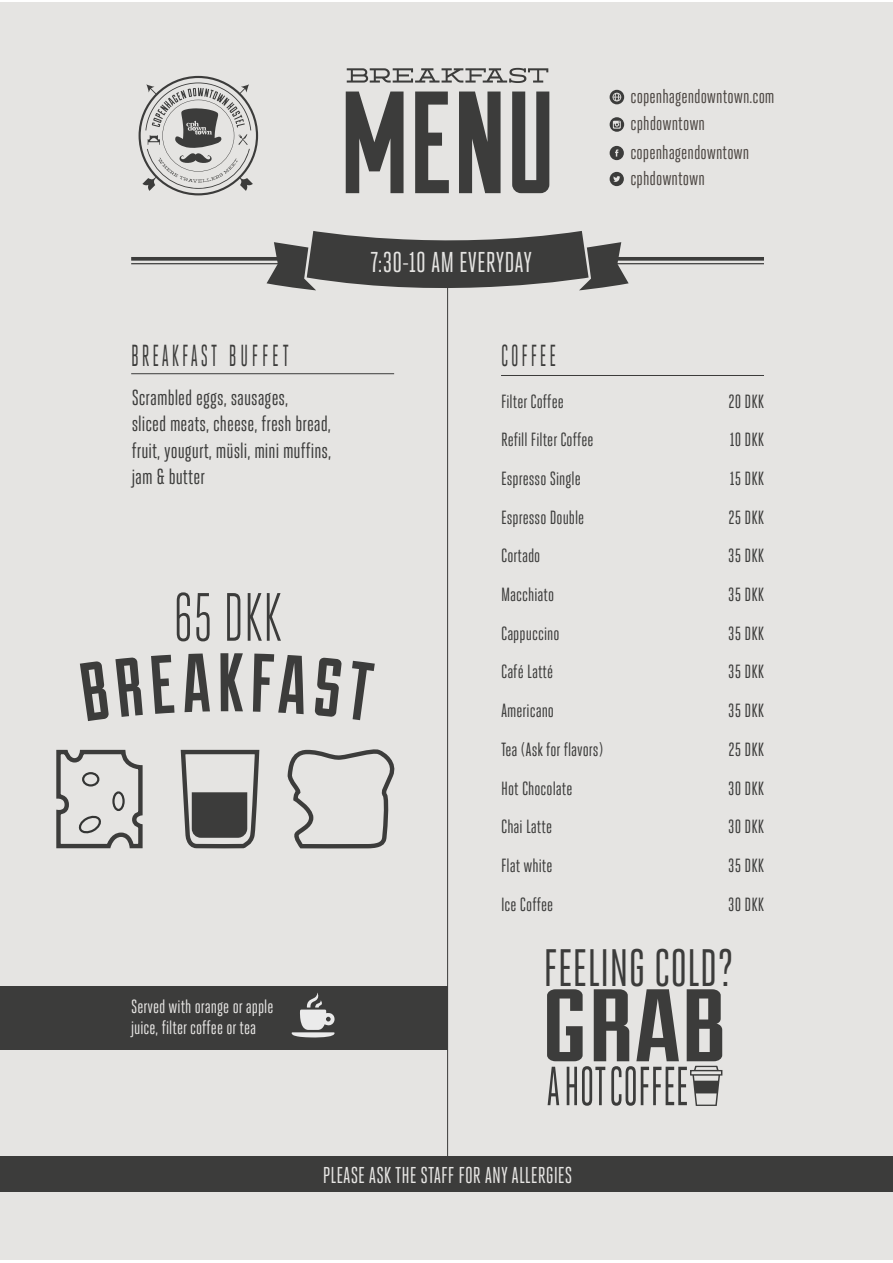
<style>
.page{position:relative;width:893px;height:1263px;background:#fff}
.page>*{position:absolute;margin:0;border:0;box-sizing:border-box;transform-origin:0 0}
.t1{font:102.9px "Duke Fill";color:#3c3c3b;scale:1.35 1}
.t2{font:68.1px "Heroic Condensed";color:#3c3c3b;scale:.86 1}
.t3{font:52.65px "Heroic Condensed";color:#3c3c3b;scale:.94 1}
.t4{font:30.45px "Heroic Condensed";letter-spacing:.13em;color:#3c3c3b;scale:.72 1}
.t5{font:28.65px "Heroic Condensed";color:#e5e4e2}
.t6{font:22.95px "Heroic Condensed";color:#e6e5e3}
.t7{font:21.75px/26.1px "Heroic Condensed";color:#3c3c3b}
.t8{font:19.8px/28px "Heroic Condensed";color:#4d4743}
.t9{font:19.05px/38.7px "Heroic Condensed";color:#3c3c3b}
.t10{font:19.05px/20.9px "Heroic Condensed";color:#e6e5e3}
</style>
<div class="page">
<div style="left:0;top:2px;width:893px;height:1258px;background:#e5e4e2"></div>
<svg style="left:347px;top:68px;width:201px;height:15px"></svg>
<svg style="left:346px;top:92px;width:203px;height:101px"></svg>
<svg style="left:139px;top:76px;width:119px;height:119px"></svg>
<svg style="left:610px;top:146px;width:14px;height:14px"></svg>
<svg style="left:610px;top:172px;width:14px;height:14px"></svg>
<svg style="left:610px;top:117px;width:14px;height:15px"></svg>
<svg style="left:610px;top:90px;width:14px;height:14px"></svg>
<svg style="left:131px;top:257px;width:136px;height:4px"></svg>
<hr style="left:131px;top:263px;width:161px;height:1px;background:#3c3c3b">
<svg style="left:629px;top:257px;width:135px;height:4px"></svg>
<hr style="left:603px;top:263px;width:161px;height:1px;background:#3c3c3b">
<svg style="left:267px;top:231px;width:362px;height:70px"></svg>
<hr style="left:501px;top:375px;width:263px;height:1px;background:#3c3c3b">
<hr style="left:131px;top:373px;width:263px;height:1px;background:#3c3c3b">
<hr style="left:447px;top:283px;width:1px;height:894px;background:#3c3c3b">
<div style="left:0;top:1156px;width:893px;height:35px;background:#3c3c3b"></div>
<svg style="left:56px;top:749px;width:87px;height:100px"></svg>
<svg style="left:178px;top:749px;width:83px;height:238px"></svg>
<svg style="left:287px;top:749px;width:108px;height:100px"></svg>
<svg style="left:80px;top:661px;width:29px;height:60px"></svg>
<svg style="left:115px;top:657px;width:28px;height:60px"></svg>
<svg style="left:151px;top:655px;width:23px;height:59px"></svg>
<svg style="left:185px;top:653px;width:25px;height:59px"></svg>
<svg style="left:220px;top:653px;width:23px;height:58px"></svg>
<svg style="left:253px;top:654px;width:51px;height:60px"></svg>
<svg style="left:315px;top:657px;width:27px;height:60px"></svg>
<svg style="left:352px;top:661px;width:23px;height:59px"></svg>
<div style="left:0;top:987px;width:448px;height:63px;background:#3c3c3b"></div>
<svg style="left:548px;top:1067px;width:11px;height:38px"></svg>
<svg style="left:567px;top:1066px;width:38px;height:40px"></svg>
<svg style="left:611px;top:1066px;width:111px;height:40px"></svg>
<svg style="left:291px;top:993px;width:44px;height:44px"></svg>
<h3 class="t5" style="left:371px;top:247px;width:163px">7:30-10 AM EVERYDAY</h3>
<h3 class="t4" style="left:131px;top:339px;width:220px">BREAKFAST B U F F E T</h3>
<h3 class="t4" style="left:501px;top:339px;width:78px">COFFEE</h3>
<p class="t9" style="left:501px;top:382px;width:104px">Filter Coffee<br>Refill Filter Coffee<br>Espresso Single<br>Espresso Double<br>Cortado<br>Macchiato<br>Cappuccino<br>Café Latté<br>Americano<br>Tea (Ask for flavors)<br>Hot Chocolate<br>Chai Latte<br>Flat white<br>Ice Coffee</p>
<p class="t7" style="left:132px;top:385px;width:201px">Scrambled eggs, sausages,<br>sliced meats, cheese, fresh bread, fruit, yougurt, müsli, mini muffins, jam &amp; butter</p>
<h2 class="t2" style="left:173px;top:580px;width:128px">65 DKK</h2>
<p class="t8" style="left:630px;top:82px;width:146px">copenhagendowntown.com cphdowntown copenhagendowntown</p>
<p class="t8" style="left:630px;top:164px;width:76px">cphdowntown</p>
<p class="t9" style="left:728px;top:382px;width:37px;text-align:justify">20 DKK 10 DKK 15 DKK 25 DKK 35 DKK 35 DKK 35 DKK 35 DKK 35 DKK 25 DKK 30 DKK 30 DKK 35 DKK 30 DKK</p>
<p class="t10" style="left:131px;top:996px;width:144px">Served with orange or apple juice, filter coffee or tea</p>
<h3 class="t3" style="left:543px;top:939px;width:204px">FEELING COLD?</h3>
<h1 class="t1" style="left:541px;top:966px;width:139px">GRAB</h1>
<p class="t6" style="left:323px;top:1162px;width:251px">PLEASE ASK THE STAFF FOR ANY ALLERGIES</p>
</div>
